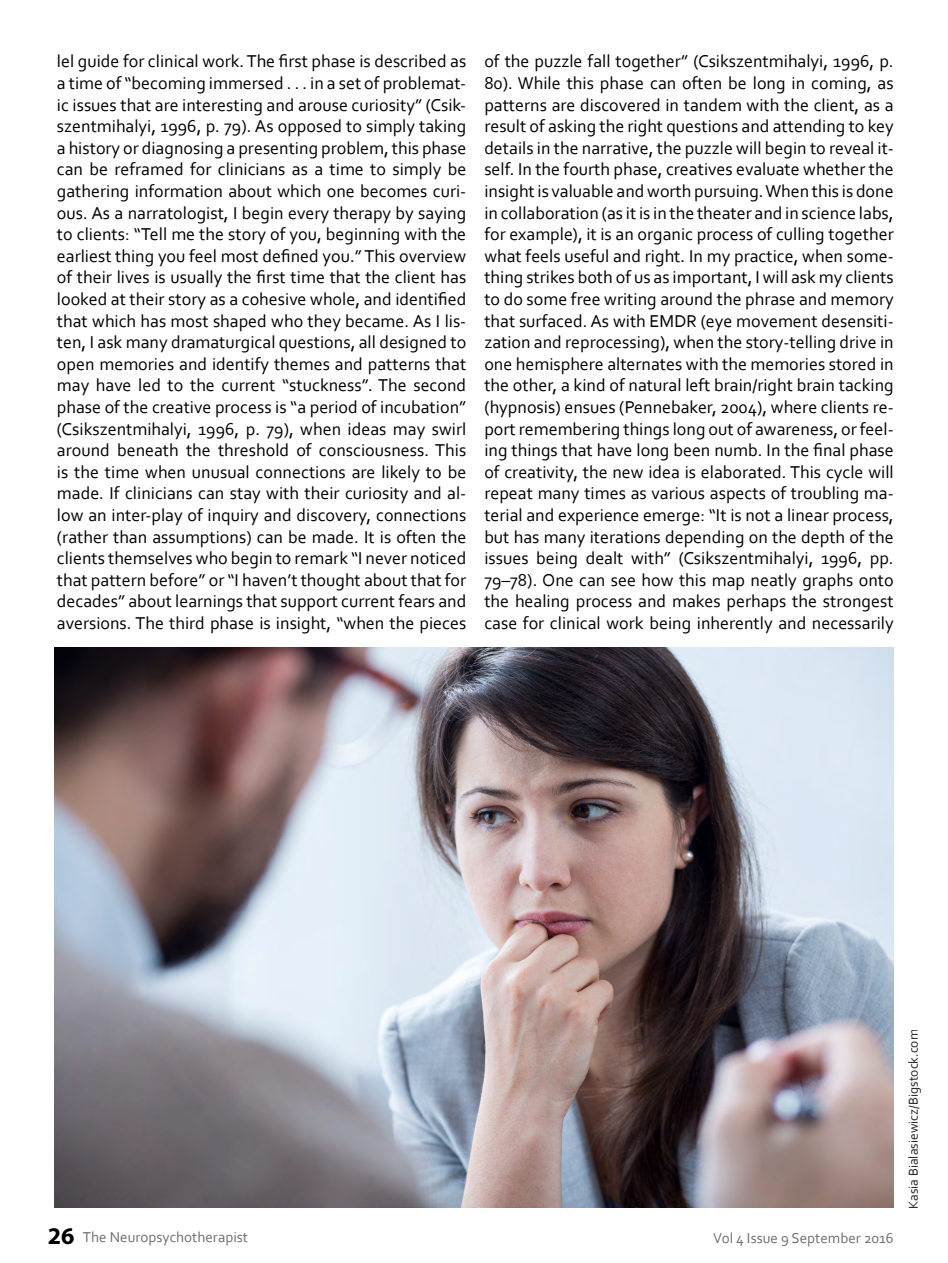
<style>
.page{position:relative;width:948px;height:1263px;background:#fff}
.page>*{position:absolute;margin:0;border:0;box-sizing:border-box;transform-origin:0 0}
.Feature_Body{font:18px/21.6px "Corbel";color:#000;text-align:justify}
.t1{font:15px "Corbel";color:#6d6e71}
.t2{font:13.5px "Corbel";color:#000}
.s1{font-family:"Myriad Pro";font-weight:700;font-size:24px;color:#000}
</style>
<div class="page">
<img style="left:54px;top:648px;width:839px;height:559px">
<p class="Feature_Body" style="left:57px;top:50px;width:411px">lel guide for clinical work. The first phase is described as a time of “becoming immersed . . . in a set of problemat&shy;ic issues that are interesting and arouse curiosity” (Csik&shy;szentmihalyi, 1996, p. 79). As opposed to simply taking a history or diagnosing a presenting problem, this phase can be reframed for clinicians as a time to simply be gathering information about which one becomes curi&shy;ous. As a narratologist, I begin every therapy by saying to clients: “Tell me the story of you, beginning with the earliest thing you feel most defined you.” This overview of their lives is usually the first time that the client has looked at their story as a cohesive whole, and identified that which has most shaped who they became. As I lis&shy;ten, I ask many dramaturgical questions, all designed to open memories and identify themes and patterns that may have led to the current “stuckness”. The second phase of the creative process is “a period of incubation” (Csikszentmihalyi, 1996, p. 79), when ideas may swirl around beneath the threshold of consciousness. This is the time when unusual connections are likely to be made. If clinicians can stay with their curiosity and al&shy;low an inter-play of inquiry and discovery, connections (rather than assumptions) can be made. It is often the clients themselves who begin to remark “I never noticed that pattern before” or “I haven’t thought about that for decades” about learnings that support current fears and aversions. The third phase is insight, “when the pieces</p>
<p class="Feature_Body" style="left:484px;top:50px;width:411px">of the puzzle fall together” (Csikszentmihalyi, 1996, p.<br>80). While this phase can often be long in coming, as patterns are discovered in tandem with the client, as a result of asking the right questions and attending to key details in the narrative, the puzzle will begin to reveal it&shy;self. In the fourth phase, creatives evaluate whether the insight is valuable and worth pursuing. When this is done in collaboration (as it is in the theater and in science labs, for example), it is an organic process of culling together what feels useful and right. In my practice, when some&shy;thing strikes both of us as important, I will ask my clients to do some free writing around the phrase and memory that surfaced. As with EMDR (eye movement desensiti&shy;zation and reprocessing), when the story-telling drive in one hemisphere alternates with the memories stored in the other, a kind of natural left brain/right brain tacking (hypnosis) ensues (Pennebaker, 2004), where clients re&shy;port remembering things long out of awareness, or feel&shy;ing things that have long been numb. In the final phase of creativity, the new idea is elaborated. This cycle will repeat many times as various aspects of troubling ma&shy;terial and experience emerge: “It is not a linear process, but has many iterations depending on the depth of the issues being dealt with” (Csikszentmihalyi, 1996, pp.<br>79–78). One can see how this map neatly graphs onto the healing process and makes perhaps the strongest case for clinical work being inherently and necessarily</p>
<p class="t1" style="left:48px;top:1228px;width:202px"><span class="s1">26</span> The Neuropsychotherapist</p>
<p class="t1" style="left:713px;top:1228px;width:182px">Vol 4 Issue 9 September 2016</p>
<p class="t2" style="left:904px;top:1209px;width:181px;rotate:-90deg">Kasia Bialasiewicz/Bigstock.com</p>
</div>
